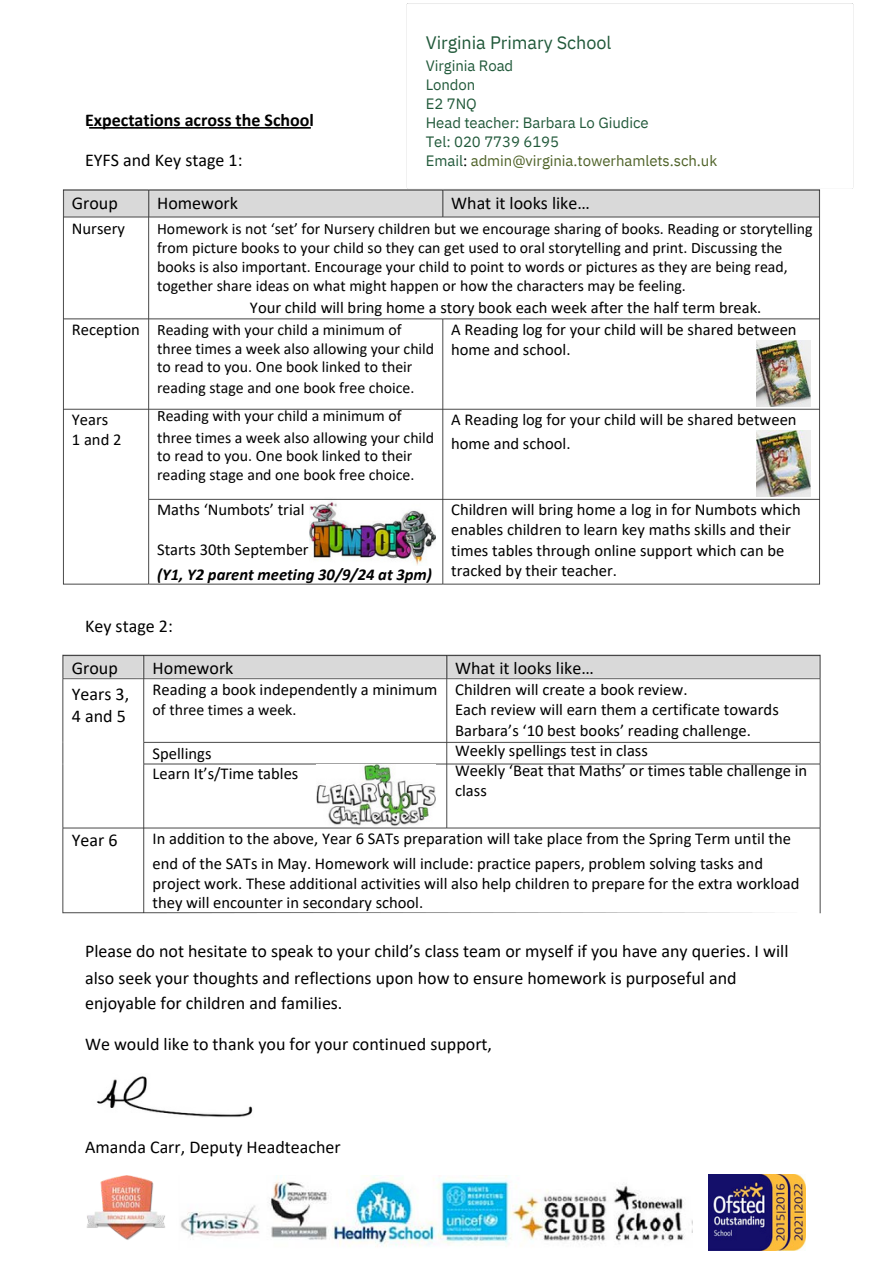
<style>
.page{position:relative;width:894px;height:1264px;background:#fff}
.page>*{position:absolute;margin:0;border:0;box-sizing:border-box;transform-origin:0 0}
.t1{font:18px/25.8px "Calibri";color:#000}
.t2{font:700 18px "Calibri";color:#000}
.t3{font:18px "IBM Plex Sans";letter-spacing:-.005em;color:#21593a}
.t4{font:16.5px/20.2px "Calibri";color:#000}
.t5{font:italic 700 16.5px/24.8px "Calibri";color:#000}
.t6{font:15.9px/19.2px "Calibri";color:#000}
.t7{font:15px/19.2px "IBM Plex Sans";letter-spacing:-.005em;color:#21593a}
.s1{color:#000}
.s2{color:#4f6228}
.s3{font-weight:400;font-style:normal}
</style>
<div class="page">
<img style="left:708px;top:1174px;width:96px;height:76px">
<img style="left:87px;top:1175px;width:605px;height:72px">
<img style="left:89px;top:128px;width:222px;height:1px">
<img style="left:62px;top:189px;width:759px;height:396px">
<img style="left:62px;top:654px;width:759px;height:260px">
<img style="left:756px;top:340px;width:54px;height:67px">
<img style="left:756px;top:430px;width:54px;height:66px">
<img style="left:97px;top:1076px;width:156px;height:41px">
<img style="left:399px;top:3px;width:455px;height:193px">
<img style="left:316px;top:764px;width:119px;height:62px">
<p class="t2" style="left:85px;top:112px;width:230px">Expectations across the School</p>
<p class="t1" style="left:85px;top:149px;width:159px">EYFS and Key stage 1:</p>
<h1 class="t1" style="left:72px;top:191px;width:47px">Group</h1>
<h1 class="t1" style="left:157px;top:191px;width:82px">Homework</h1>
<p class="t3" style="left:425px;top:31px;width:187px">Virginia Primary School</p>
<h1 class="t7" style="left:425px;top:56px;width:293px">Virginia Road<br>London<br>E2 7NQ<br>Head teacher: Barbara Lo Giudice<br>Tel: 020 7739 6195<br>Email<span class="s1">:</span> <span class="s2">admin@virginia.towerhamlets.sch.uk</span></h1>
<h1 class="t1" style="left:451px;top:191px;width:140px">What it looks like…</h1>
<h1 class="t4" style="left:72px;top:219px;width:55px">Nursery</h1>
<p class="t4" style="left:72px;top:321px;width:69px">Reception</p>
<h1 class="t4" style="left:72px;top:411px;width:51px">Years<br>1 and 2</h1>
<h1 class="t6" style="left:157px;top:220px;width:656px">Homework is not ‘set’ for Nursery children but we encourage sharing of books. Reading or storytelling from picture books to your child so they can get used to oral storytelling and print. Discussing the books is also important. Encourage your child to point to words or pictures as they are being read, together share ideas on what might happen or how the characters may be feeling.</h1>
<h1 class="t4" style="left:250px;top:299px;width:513px">Your child will bring home a story book each week after the half term break.</h1>
<p class="t6" style="left:157px;top:321px;width:278px">Reading with your child a minimum of three times a week also allowing your child</p>
<h1 class="t6" style="left:157px;top:359px;width:257px">to read to you. One book linked to their</h1>
<h1 class="t6" style="left:157px;top:379px;width:259px">reading stage and one book free choice.</h1>
<h1 class="t6" style="left:157px;top:407px;width:246px">Reading with your child a minimum of</h1>
<p class="t6" style="left:157px;top:429px;width:278px">three times a week also allowing your child</p>
<h1 class="t6" style="left:157px;top:447px;width:257px">to read to you. One book linked to their</h1>
<p class="t6" style="left:157px;top:467px;width:259px">reading stage and one book free choice.</p>
<p class="t4" style="left:451px;top:321px;width:347px">A Reading log for your child will be shared between home and school.</p>
<h1 class="t4" style="left:451px;top:409px;width:347px;line-height:23.7px">A Reading log for your child will be shared between home and school.</h1>
<h1 class="t4" style="left:157px;top:500px;width:149px">Maths ‘Numbots’ trial</h1>
<p class="t5" style="left:157px;top:539px;width:276px"><span class="s3">Starts 30th September<br></span>(Y1, Y2 parent meeting 30/9/24 at 3pm)</p>
<p class="t4" style="left:451px;top:500px;width:351px">Children will bring home a log in for Numbots which enables children to learn key maths skills and their times tables through online support which can be tracked by their teacher.</p>
<h1 class="t1" style="left:85px;top:614px;width:89px">Key stage 2:</h1>
<p class="t1" style="left:72px;top:656px;width:59px">Group<br>Years 3,</p>
<p class="t1" style="left:72px;top:704px;width:55px">4 and 5</p>
<h1 class="t1" style="left:152px;top:656px;width:82px">Homework</h1>
<p class="t4" style="left:152px;top:680px;width:286px">Reading a book independently a minimum</p>
<p class="t6" style="left:152px;top:701px;width:145px">of three times a week.</p>
<p class="t4" style="left:152px;top:744px;width:147px">Spellings<br>Learn It’s/Time tables</p>
<h1 class="t1" style="left:455px;top:656px;width:140px">What it looks like…</h1>
<p class="t4" style="left:455px;top:681px;width:353px">Children will create a book review.<br>Each review will earn them a certificate towards Barbara’s ‘10 best books’ reading challenge.<br>Weekly spellings test in class<br>Weekly ‘Beat that Maths’ or times table challenge in class</p>
<h1 class="t1" style="left:72px;top:829px;width:47px">Year 6</h1>
<p class="t4" style="left:152px;top:827px;width:639px;line-height:24.8px">In addition to the above, Year 6 SATs preparation will take place from the Spring Term until the end of the SATs in May. Homework will include: practice papers, problem solving tasks and</p>
<p class="t4" style="left:152px;top:874px;width:648px">project work. These additional activities will also help children to prepare for the extra workload</p>
<p class="t4" style="left:152px;top:893px;width:272px">they will encounter in secondary school.</p>
<h1 class="t1" style="left:85px;top:939px;width:704px;line-height:27px">Please do not hesitate to speak to your child’s class team or myself if you have any queries. I will also seek your thoughts and reflections upon how to ensure homework is purposeful and</h1>
<h1 class="t1" style="left:85px;top:991px;width:259px">enjoyable for children and families.</h1>
<h1 class="t1" style="left:85px;top:1032px;width:408px">We would like to thank you for your continued support,</h1>
<p class="t1" style="left:85px;top:1135px;width:257px">Amanda Carr, Deputy Headteacher</p>
</div>
